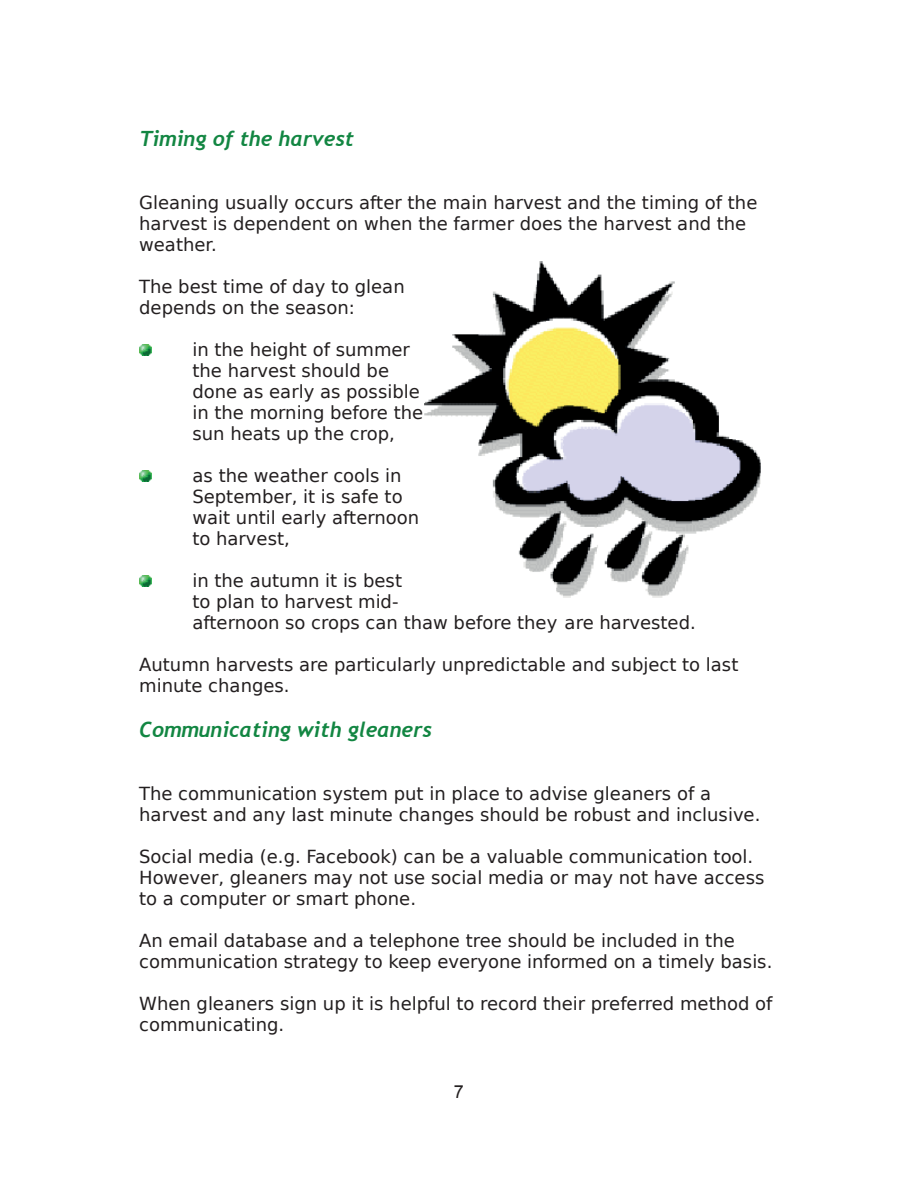
<style>
.page{position:relative;width:918px;height:1188px;background:#fff}
.page>*{position:absolute;margin:0;border:0;box-sizing:border-box;transform-origin:0 0}
.t1{font:italic 700 21px "Trebuchet";color:#128642}
.t2{font:18px/21px "DejaVu Sans";color:#231f20}
.t3{font:18px "Arial";color:#231f20}
</style>
<div class="page">
<svg style="left:140px;top:344px;width:11px;height:11px"></svg>
<svg style="left:140px;top:470px;width:11px;height:11px"></svg>
<svg style="left:140px;top:575px;width:11px;height:11px"></svg>
<img style="left:425px;top:261px;width:336px;height:337px">
<p class="t1" style="left:139px;top:130px;width:216px">Timing of the harvest</p>
<p class="t2" style="left:139px;top:194px;width:620px">Gleaning usually occurs after the main harvest and the timing of the harvest is dependent on when the farmer does the harvest and the weather.</p>
<p class="t2" style="left:139px;top:278px;width:267px">The best time of day to glean depends on the season:</p>
<p class="t2" style="left:192px;top:341px;width:232px">in the height of summer the harvest should be done as early as possible in the morning before the sun heats up the crop,</p>
<p class="t2" style="left:192px;top:467px;width:228px">as the weather cools in<br>September, it is safe to wait until early afternoon to harvest,</p>
<p class="t2" style="left:192px;top:572px;width:505px">in the autumn it is best<br>to plan to harvest mid-<br>afternoon so crops can thaw before they are harvested.</p>
<p class="t2" style="left:139px;top:656px;width:601px">Autumn harvests are particularly unpredictable and subject to last minute changes.</p>
<p class="t1" style="left:139px;top:721px;width:294px">Communicating with gleaners</p>
<p class="t2" style="left:139px;top:785px;width:623px">The communication system put in place to advise gleaners of a harvest and any last minute changes should be robust and inclusive.</p>
<p class="t2" style="left:139px;top:848px;width:627px">Social media (e.g. Facebook) can be a valuable communication tool.<br>However, gleaners may not use social media or may not have access to a computer or smart phone.</p>
<p class="t2" style="left:139px;top:932px;width:635px">An email database and a telephone tree should be included in the communication strategy to keep everyone informed on a timely basis.</p>
<p class="t2" style="left:139px;top:995px;width:635px">When gleaners sign up it is helpful to record their preferred method of communicating.</p>
<p class="t3" style="left:454px;top:1080px;width:12px">79</p>
</div>
